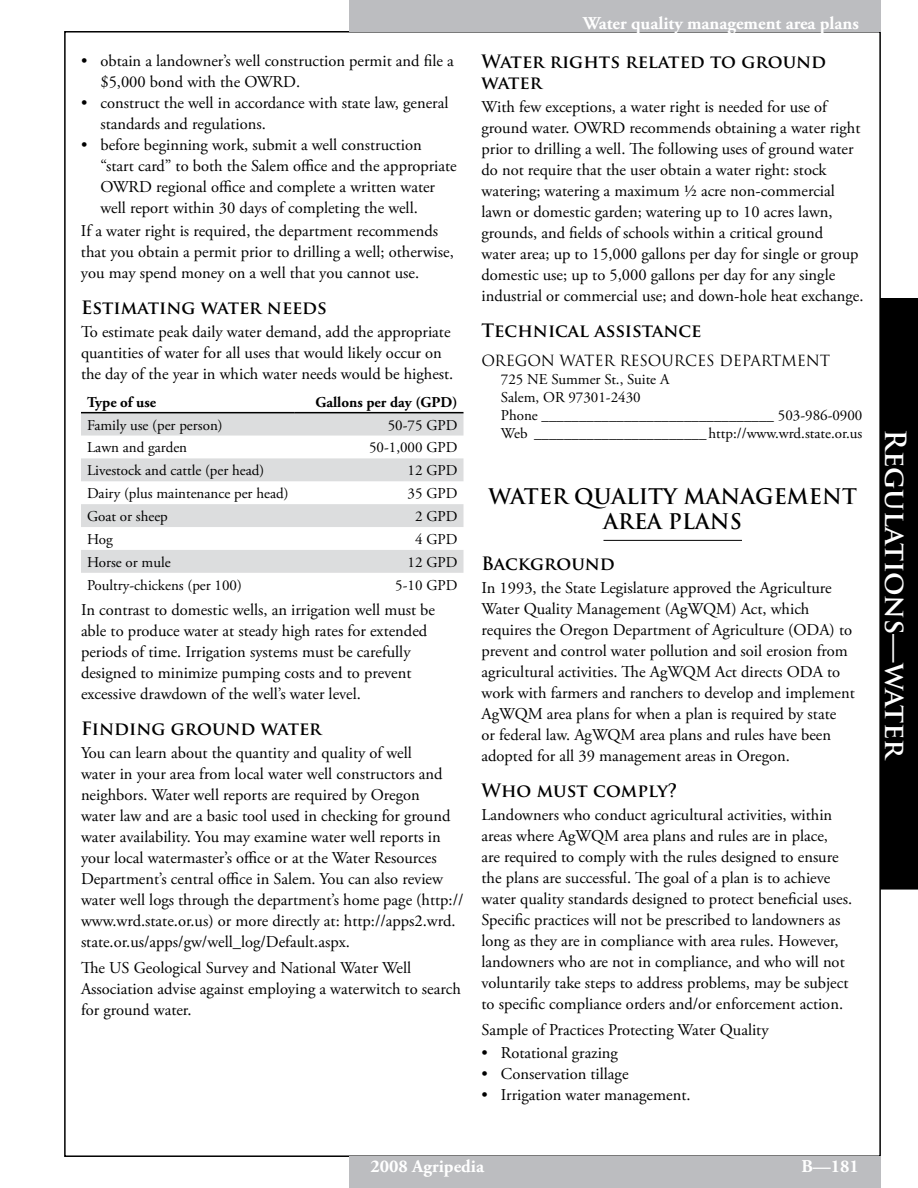
<style>
.page{position:relative;width:918px;height:1188px;background:#fff}
.page>*{position:absolute;margin:0;border:0;box-sizing:border-box;transform-origin:0 0}
.t1{font:700 28.5px "Trajan Pro";color:#fff}
.t2{font:700 21px/25.2px "Trajan Pro";color:#000;text-align:center}
.t3{font:700 18px/21px "Trajan Pro";letter-spacing:-.05em;color:#000}
.t4{font:700 18px "Adobe Garamond Pro";color:#fff}
.t5{font:16.5px/21px "Adobe Garamond Pro";color:#000}
.t6{font:15px/18px "Adobe Garamond Pro";color:#000}
.t7{font:15px "Trajan Pro";letter-spacing:-.01em;color:#000}
.t8{font:700 15px "Adobe Garamond Pro";color:#000}
</style>
<div class="page">
<div style="left:880px;top:299px;width:38px;height:590px;background:#000"></div>
<div style="left:349px;top:0;width:532px;height:32px;background:#bcbdc0"></div>
<div style="left:349px;top:1157px;width:531px;height:31px;background:#bcbdc0"></div>
<svg style="left:81px;top:413px;width:383px;height:160px;fill:#dcddde"></svg>
<hr style="left:81px;top:412px;width:214px;height:1px;background:#000">
<hr style="left:295px;top:412px;width:169px;height:1px;background:#000">
<hr style="left:603px;top:540px;width:139px;height:1px;background:#000">
<p class="t5" style="left:100px;top:51px;width:355px;text-indent:-19px">• obtain a landowner’s well construction permit and file a $5,000 bond with the OWRD.</p>
<p class="t5" style="left:100px;top:93px;width:350px;text-indent:-19px">• construct the well in accordance with state law, general standards and regulations.</p>
<p class="t5" style="left:100px;top:135px;width:358px;text-indent:-19px">• before beginning work, submit a well construction “start card” to both the Salem office and the appropriate OWRD regional office and complete a written water well report within 30 days of completing the well.</p>
<p class="t5" style="left:81px;top:221px;width:374px">If a water right is required, the department recommends that you obtain a permit prior to drilling a well; otherwise, you may spend money on a well that you cannot use.</p>
<p class="t3" style="left:81px;top:297px;width:247px">Estimating water needs</p>
<p class="t5" style="left:81px;top:322px;width:374px">To estimate peak daily water demand, add the appropriate quantities of water for all uses that would likely occur on the day of the year in which water needs would be highest.</p>
<p class="t8" style="left:87px;top:393px;width:71px">Type of use</p>
<p class="t8" style="left:316px;top:393px;width:143px">Gallons per day (GPD)</p>
<p class="t6" style="left:87px;top:416px;width:137px">Family use (per person)</p>
<p class="t6" style="left:388px;top:416px;width:71px">50-75 GPD</p>
<p class="t6" style="left:87px;top:439px;width:102px">Lawn and garden</p>
<p class="t6" style="left:369px;top:439px;width:90px">50-1,000 GPD</p>
<p class="t6" style="left:87px;top:462px;width:179px">Livestock and cattle (per head)</p>
<p class="t6" style="left:408px;top:462px;width:51px">12 GPD</p>
<p class="t6" style="left:87px;top:485px;width:203px">Dairy (plus maintenance per head)</p>
<p class="t6" style="left:408px;top:485px;width:51px">35 GPD</p>
<p class="t6" style="left:87px;top:508px;width:82px">Goat or sheep</p>
<p class="t6" style="left:415px;top:508px;width:44px">2 GPD</p>
<p class="t6" style="left:87px;top:531px;width:27px">Hog</p>
<p class="t6" style="left:415px;top:531px;width:44px">4 GPD</p>
<p class="t6" style="left:87px;top:554px;width:85px">Horse or mule</p>
<p class="t6" style="left:408px;top:554px;width:51px">12 GPD</p>
<p class="t6" style="left:87px;top:576px;width:156px">Poultry-chickens (per 100)</p>
<p class="t6" style="left:395px;top:576px;width:64px">5-10 GPD</p>
<p class="t5" style="left:81px;top:600px;width:356px">In contrast to domestic wells, an irrigation well must be able to produce water at steady high rates for extended periods of time. Irrigation systems must be carefully designed to minimize pumping costs and to prevent excessive drawdown of the well’s water level.</p>
<p class="t3" style="left:81px;top:718px;width:243px">Finding ground water</p>
<p class="t5" style="left:81px;top:743px;width:384px">You can learn about the quantity and quality of well<br>water in your area from local water well constructors and neighbors. Water well reports are required by Oregon<br>water law and are a basic tool used in checking for ground water availability. You may examine water well reports in your local watermaster’s office or at the Water Resources Department’s central office in Salem. You can also review water well logs through the department’s home page (http:// www.wrd.state.or.us) or more directly at: http://apps2.wrd. state.or.us/apps/gw/well_log/Default.aspx.</p>
<p class="t5" style="left:81px;top:958px;width:381px">The US Geological Survey and National Water Well<br>Association advise against employing a waterwitch to search for ground water.</p>
<p class="t4" style="left:583px;top:13px;width:277px">Water quality management area plans</p>
<p class="t3" style="left:482px;top:51px;width:346px">Water rights related to ground water</p>
<p class="t5" style="left:482px;top:97px;width:384px">With few exceptions, a water right is needed for use of ground water. OWRD recommends obtaining a water right prior to drilling a well. The following uses of ground water do not require that the user obtain a water right: stock watering; watering a maximum ½ acre non-commercial lawn or domestic garden; watering up to 10 acres lawn, grounds, and fields of schools within a critical ground<br>water area; up to 15,000 gallons per day for single or group domestic use; up to 5,000 gallons per day for any single industrial or commercial use; and down-hole heat exchange.</p>
<p class="t3" style="left:482px;top:320px;width:222px">Technical assistance</p>
<p class="t7" style="left:482px;top:351px;width:148px">OREGON WATE R RES</p>
<p class="t7" style="left:648px;top:351px;width:48px">OURCES</p>
<p class="t7" style="left:719px;top:351px;width:113px">DE PARTME NT</p>
<p class="t6" style="left:501px;top:370px;width:363px">725 NE Summer St., Suite A<br>Salem, OR 97301-2430<br>Phone _______________________________ 503-986-0900<br>Web _______________________ http://www.wrd.state.or.us</p>
<p class="t2" style="left:489px;top:484px;width:370px">Water quality management area plans</p>
<p class="t3" style="left:482px;top:553px;width:135px">Background</p>
<p class="t5" style="left:482px;top:578px;width:375px">In 1993, the State Legislature approved the Agriculture Water Quality Management (AgWQM) Act, which requires the Oregon Department of Agriculture (ODA) to prevent and control water pollution and soil erosion from agricultural activities. The AgWQM Act directs ODA to work with farmers and ranchers to develop and implement AgWQM area plans for when a plan is required by state<br>or federal law. AgWQM area plans and rules have been adopted for all 39 management areas in Oregon.</p>
<p class="t3" style="left:482px;top:780px;width:198px">Who must comply?</p>
<p class="t5" style="left:482px;top:805px;width:372px">Landowners who conduct agricultural activities, within areas where AgWQM area plans and rules are in place,<br>are required to comply with the rules designed to ensure the plans are successful. The goal of a plan is to achieve water quality standards designed to protect beneficial uses.<br>Specific practices will not be prescribed to landowners as long as they are in compliance with area rules. However, landowners who are not in compliance, and who will not voluntarily take steps to address problems, may be subject to specific compliance orders and/or enforcement action.</p>
<p class="t5" style="left:482px;top:1019px;width:289px">Sample of Practices Protecting Water Quality</p>
<p class="t5" style="left:482px;top:1043px;width:138px">• Rotational grazing</p>
<p class="t5" style="left:482px;top:1064px;width:149px">• Conservation tillage</p>
<p class="t5" style="left:482px;top:1085px;width:211px">• Irrigation water management.</p>
<p class="t4" style="left:370px;top:1156px;width:115px">2008 Agripedia</p>
<p class="t4" style="left:801px;top:1156px;width:59px">B—181</p>
<h1 class="t1" style="left:913px;top:429px;width:333px;rotate:90deg">Regulations—water</h1>
</div>
